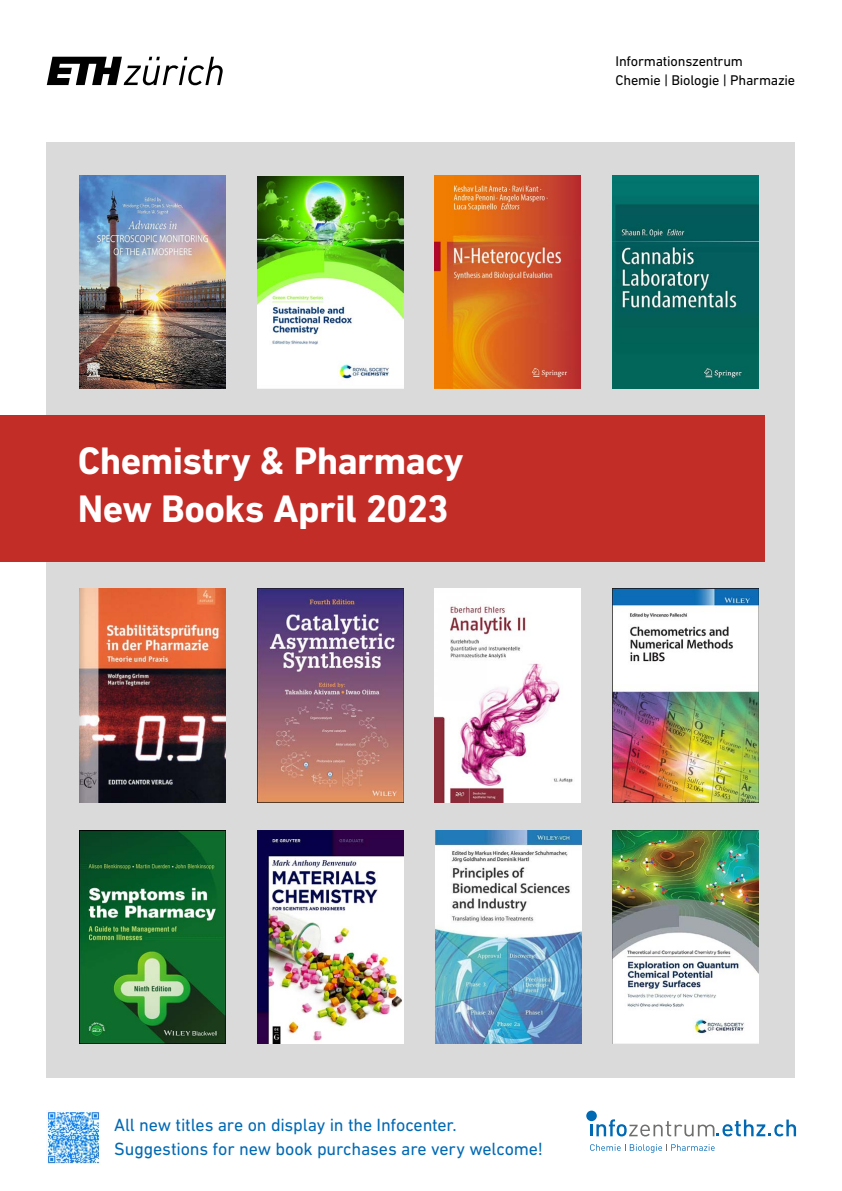
<style>
.page{position:relative;width:842px;height:1191px;background:#fff}
.page>*{position:absolute;margin:0;border:0;box-sizing:border-box;transform-origin:0 0}
.t1{font:700 39px/48px "DIN Next W1 G";letter-spacing:-.015em;color:#fff}
.t2{font:18px/24px "DIN Next W1 G";letter-spacing:-.01em;color:#0069b4}
.t3{font:14.3px/18.6px "DIN Next W1 G";letter-spacing:-.015em;color:#000}
</style>
<div class="page">
<svg style="left:47px;top:57px;width:176px;height:28px"></svg>
<div style="left:47px;top:142px;width:748px;height:935px;background:#dadada"></div>
<div style="left:586px;top:1110px;width:11px;height:11px;background:#0069b4;border-radius:50%"></div>
<svg style="left:590px;top:1144px;width:125px;height:8px"></svg>
<svg style="left:590px;top:1119px;width:206px;height:17px"></svg>
<img style="left:79px;top:175px;width:146px;height:213px">
<img style="left:435px;top:175px;width:146px;height:214px">
<img style="left:257px;top:177px;width:146px;height:211px">
<img style="left:612px;top:175px;width:146px;height:214px">
<img style="left:79px;top:589px;width:146px;height:213px">
<img style="left:435px;top:589px;width:146px;height:213px">
<img style="left:257px;top:589px;width:146px;height:213px">
<img style="left:613px;top:589px;width:146px;height:213px">
<img style="left:79px;top:830px;width:146px;height:213px">
<img style="left:435px;top:830px;width:146px;height:213px">
<img style="left:257px;top:830px;width:146px;height:213px">
<img style="left:613px;top:830px;width:146px;height:213px">
<div style="left:0;top:415px;width:764px;height:147px;background:#c32d28"></div>
<img style="left:47px;top:1110px;width:53px;height:54px">
<h1 class="t1" style="left:78px;top:437px;width:387px">Chemistry &amp; Pharmacy<br>New Books April 2023</h1>
<p class="t3" style="left:615px;top:52px;width:181px">Informationszentrum<br>Chemie | Biologie | Pharmazie</p>
<p class="t2" style="left:114px;top:1112px;width:430px">All new titles are on display in the Infocenter.<br>Suggestions for new book purchases are very welcome!</p>
</div>
